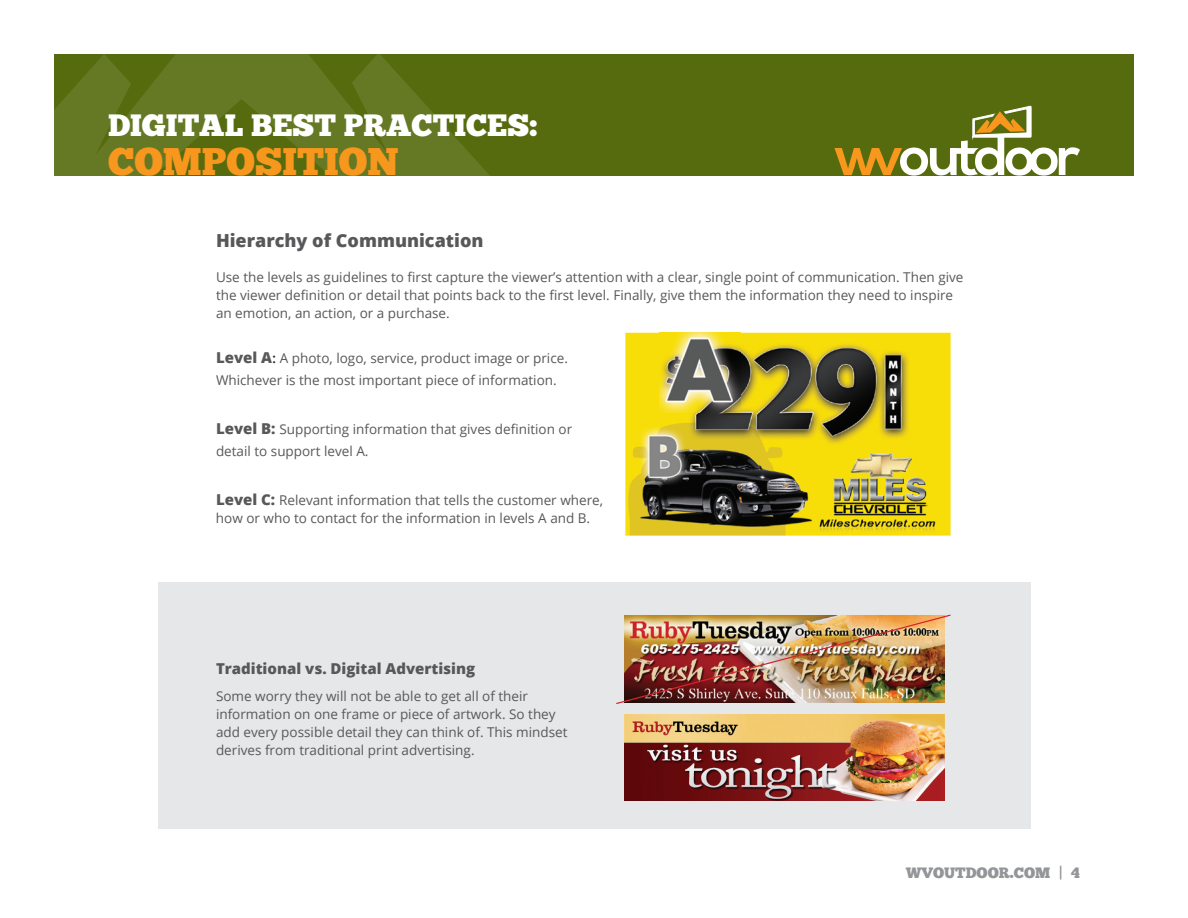
<style>
.page{position:relative;width:1188px;height:918px;background:#fff}
.page>*{position:absolute;margin:0;border:0;box-sizing:border-box;transform-origin:0 0}
.t1{font:38.55px "Chunk Five";color:#f7971d}
.t2{font:30.9px "Chunk Five";color:#fff}
.t3{font:800 18px "Open Sans";color:#57585a}
.t4{font:800 15px "Open Sans";color:#57585a}
.t5{font:15px "Chunk Five";color:#939598}
.t6{font:13.5px/18px "Open Sans";color:#57585a}
.s1{font-weight:800;font-size:15px}
.s2{font-family:"Minion Pro";font-size:18px;color:#231f20}
</style>
<div class="page">
<div style="left:54px;top:54px;width:1080px;height:122px;background:#556b0e"></div>
<svg style="left:834px;top:105px;width:246px;height:71px"></svg>
<svg style="left:54px;top:54px;width:436px;height:122px;fill:#657925"></svg>
<div style="left:158px;top:582px;width:872px;height:246px;background:#e6e7e9"></div>
<img style="left:625px;top:333px;width:326px;height:203px">
<img style="left:659px;top:332px;width:82px;height:80px">
<img style="left:635px;top:427px;width:54px;height:57px">
<img style="left:624px;top:714px;width:320px;height:86px">
<img style="left:616px;top:614px;width:335px;height:90px">
<h2 class="t2" style="left:108px;top:107px;width:431px">DIGITAL BEST PRACTICES:</h2>
<h1 class="t1" style="left:108px;top:138px;width:292px">COMPOSITION</h1>
<h3 class="t3" style="left:216px;top:227px;width:269px">Hierarchy of Communication</h3>
<p class="t6" style="left:216px;top:267px;width:749px">Use the levels as guidelines to first capture the viewer’s attention with a clear, single point of communication. Then give the viewer definition or detail that points back to the first level. Finally, give them the information they need to inspire an emotion, an action, or a purchase.</p>
<p class="t6" style="left:216px;top:347px;width:353px;line-height:21.6px"><span class="s1">Level A</span><span class="s2">:</span> A photo, logo, service, product image or price.<br>Whichever is the most important piece of information.</p>
<p class="t6" style="left:216px;top:418px;width:358px;line-height:21.6px"><span class="s1">Level B:</span> Supporting information that gives definition or detail to support level A.</p>
<p class="t6" style="left:216px;top:491px;width:389px"><span class="s1">Level C:</span> Relevant information that tells the customer where, how or who to contact for the information in levels A and B.</p>
<p class="t4" style="left:216px;top:657px;width:261px">Traditional vs. Digital Advertising</p>
<p class="t6" style="left:216px;top:687px;width:353px">Some worry they will not be able to get all of their information on one frame or piece of artwork. So they add every possible detail they can think of. This mindset derives from traditional print advertising.</p>
<p class="t5" style="left:906px;top:863px;width:175px">WVOUTDOOR.COM | 4</p>
</div>
